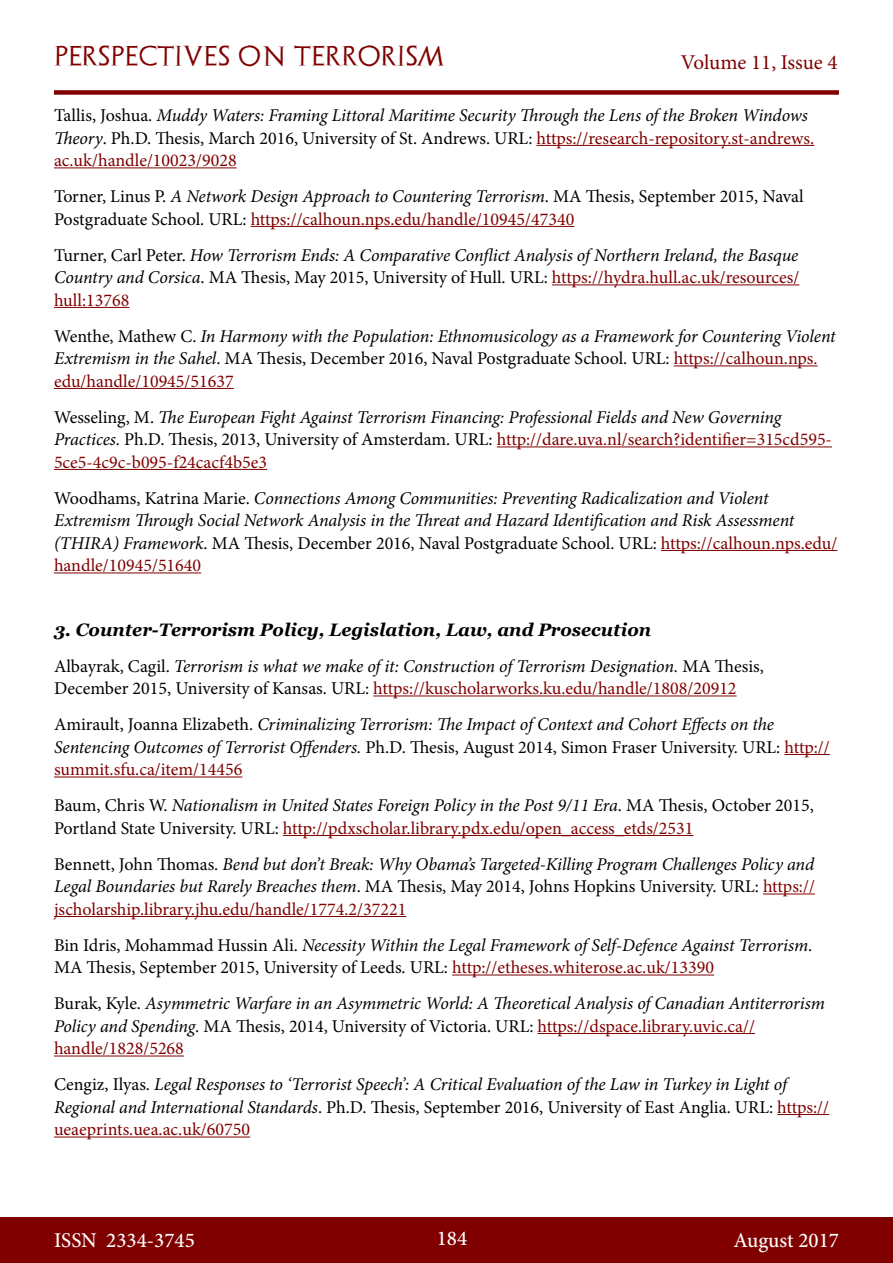
<style>
.page{position:relative;width:893px;height:1263px;background:#fff}
.page>*{position:absolute;margin:0;border:0;box-sizing:border-box;transform-origin:0 0}
.t1{font:500 21px "Minion Pro";color:#fff}
.t2{font:21px "Archeologicaps";letter-spacing:.045em;color:#800000}
.t3{font:21px "Minion Pro";letter-spacing:-.005em;color:#800000}
.t4{font:italic 18px/22.5px "Minion Pro";letter-spacing:-.01em;color:#000}
.t5{font:18px/22.5px "Minion Pro";color:#000}
.t6{font:italic 700 18px "Georgia";color:#000}
.s1{font-style:normal}
.s2{font-style:normal;color:#800000}
.s3{font-style:italic}
.s4{color:#800000}
</style>
<div class="page">
<div style="left:0;top:1217px;width:893px;height:46px;background:#800000"></div>
<div style="left:54px;top:90px;width:785px;height:5px;background:#800000"></div>
<hr style="left:537px;top:145px;width:277px;height:1px;background:#800000">
<hr style="left:54px;top:167px;width:183px;height:1px;background:#800000">
<hr style="left:251px;top:226px;width:323px;height:1px;background:#800000">
<hr style="left:552px;top:284px;width:247px;height:1px;background:#800000">
<hr style="left:54px;top:307px;width:75px;height:1px;background:#800000">
<hr style="left:674px;top:365px;width:144px;height:1px;background:#800000">
<hr style="left:54px;top:388px;width:180px;height:1px;background:#800000">
<hr style="left:497px;top:446px;width:335px;height:1px;background:#800000">
<hr style="left:54px;top:469px;width:213px;height:1px;background:#800000">
<hr style="left:661px;top:550px;width:176px;height:1px;background:#800000">
<hr style="left:54px;top:572px;width:147px;height:1px;background:#800000">
<hr style="left:373px;top:695px;width:364px;height:1px;background:#800000">
<hr style="left:784px;top:754px;width:46px;height:1px;background:#800000">
<hr style="left:54px;top:776px;width:188px;height:1px;background:#800000">
<hr style="left:283px;top:835px;width:410px;height:1px;background:#800000">
<hr style="left:763px;top:893px;width:52px;height:1px;background:#800000">
<hr style="left:54px;top:916px;width:352px;height:1px;background:#800000">
<hr style="left:452px;top:974px;width:262px;height:1px;background:#800000">
<hr style="left:538px;top:1033px;width:217px;height:1px;background:#800000">
<hr style="left:54px;top:1055px;width:130px;height:1px;background:#800000">
<hr style="left:777px;top:1114px;width:52px;height:1px;background:#800000">
<hr style="left:54px;top:1136px;width:196px;height:1px;background:#800000">
<p class="t2" style="left:54px;top:43px;width:392px">PERSPECTIVES ON TERRORISM</p>
<p class="t3" style="left:681px;top:48px;width:158px">Volume 11, Issue 4</p>
<p class="t4" style="left:54px;top:104px;width:762px"><span class="s1">Tallis, Joshua.</span> Muddy Waters: Framing Littoral Maritime Security Through the Lens of the Broken Windows<br>Theory<span class="s1">. Ph.D. Thesis, March 2016, University of St. Andrews. URL:</span> <span class="s2">https://research-repository.st-andrews. ac.uk/handle/10023/9028</span></p>
<p class="t5" style="left:54px;top:185px;width:751px">Torner, Linus P. <span class="s3">A Network Design Approach to Countering Terrorism</span>. MA Thesis, September 2015, Naval<br>Postgraduate School. URL: <span class="s4">https://calhoun.nps.edu/handle/10945/47340</span></p>
<p class="t4" style="left:54px;top:244px;width:747px;text-align:justify"><span class="s1">Turner, Carl Peter.</span> How Terrorism Ends: A Comparative Conflict Analysis of Northern Ireland, the Basque Country and Corsica<span class="s1">. MA Thesis, May 2015, University of Hull. URL:</span> <span class="s2">https://hydra.hull.ac.uk/resources/ hull:13768</span></p>
<p class="t4" style="left:54px;top:325px;width:783px"><span class="s1">Wenthe, Mathew C.</span> In Harmony with the Population: Ethnomusicology as a Framework for Countering Violent<br>Extremism in the Sahel<span class="s1">. MA Thesis, December 2016, Naval Postgraduate School. URL:</span> <span class="s2">https://calhoun.nps. edu/handle/10945/51637</span></p>
<p class="t4" style="left:54px;top:406px;width:779px"><span class="s1">Wesseling, M.</span> The European Fight Against Terrorism Financing: Professional Fields and New Governing<br>Practices<span class="s1">. Ph.D. Thesis, 2013, University of Amsterdam. URL:</span> <span class="s2">http://dare.uva.nl/search?identifier=315cd595-<br>5ce5-4c9c-b095-f24cacf4b5e3</span></p>
<p class="t4" style="left:54px;top:487px;width:785px"><span class="s1">Woodhams, Katrina Marie.</span> Connections Among Communities: Preventing Radicalization and Violent Extremism Through Social Network Analysis in the Threat and Hazard Identification and Risk Assessment (THIRA) Framework<span class="s1">. MA Thesis, December 2016, Naval Postgraduate School. URL:</span> <span class="s2">https://calhoun.nps.edu/ handle/10945/51640</span></p>
<p class="t6" style="left:54px;top:618px;width:599px">3. Counter-Terrorism Policy, Legislation, Law, and Prosecution</p>
<p class="t4" style="left:54px;top:655px;width:711px"><span class="s1">Albayrak, Cagil.</span> Terrorism is what we make of it: Construction of Terrorism Designation. <span class="s1">MA Thesis,<br>December 2015, University of Kansas. URL:</span> <span class="s2">https://kuscholarworks.ku.edu/handle/1808/20912</span></p>
<p class="t4" style="left:54px;top:713px;width:777px"><span class="s1">Amirault, Joanna Elizabeth.</span> Criminalizing Terrorism: The Impact of Context and Cohort Effects on the<br>Sentencing Outcomes of Terrorist Offenders. <span class="s1">Ph.D. Thesis, August 2014, Simon Fraser University. URL:</span> <span class="s2">http:// summit.sfu.ca/item/14456</span></p>
<p class="t5" style="left:54px;top:794px;width:761px">Baum, Chris W. <span class="s3">Nationalism in United States Foreign Policy in the Post 9/11 Era</span>. MA Thesis, October 2015,<br>Portland State University. URL: <span class="s4">http://pdxscholar.library.pdx.edu/open_access_etds/2531</span></p>
<p class="t4" style="left:54px;top:853px;width:762px;text-align:justify"><span class="s1">Bennett, John Thomas.</span> Bend but don’t Break: Why Obama’s Targeted-Killing Program Challenges Policy and Legal Boundaries but Rarely Breaches them<span class="s1">. MA Thesis, May 2014, Johns Hopkins University. URL:</span> <span class="s2">https:// jscholarship.library.jhu.edu/handle/1774.2/37221</span></p>
<p class="t5" style="left:54px;top:934px;width:760px">Bin Idris, Mohammad Hussin Ali. <span class="s3">Necessity Within the Legal Framework of Self-Defence Against Terrorism</span>.<br>MA Thesis, September 2015, University of Leeds. URL: <span class="s4">http://etheses.whiterose.ac.uk/13390</span></p>
<p class="t4" style="left:54px;top:992px;width:772px"><span class="s1">Burak, Kyle.</span> Asymmetric Warfare in an Asymmetric World: A Theoretical Analysis of Canadian Antiterrorism<br>Policy and Spending<span class="s1">. MA Thesis, 2014, University of Victoria. URL:</span> <span class="s2">https://dspace.library.uvic.ca// handle/1828/5268</span></p>
<p class="t4" style="left:54px;top:1073px;width:777px"><span class="s1">Cengiz, Ilyas.</span> Legal Responses to ‘Terrorist Speech’: A Critical Evaluation of the Law in Turkey in Light of<br>Regional and International Standards<span class="s1">. Ph.D. Thesis, September 2016, University of East Anglia. URL:</span> <span class="s2">https:// ueaeprints.uea.ac.uk/60750</span></p>
<p class="t1" style="left:54px;top:1226px;width:142px">ISSN 2334-3745</p>
<p class="t1" style="left:437px;top:1224px;width:32px">184</p>
<p class="t1" style="left:733px;top:1226px;width:107px">August 2017</p>
</div>
